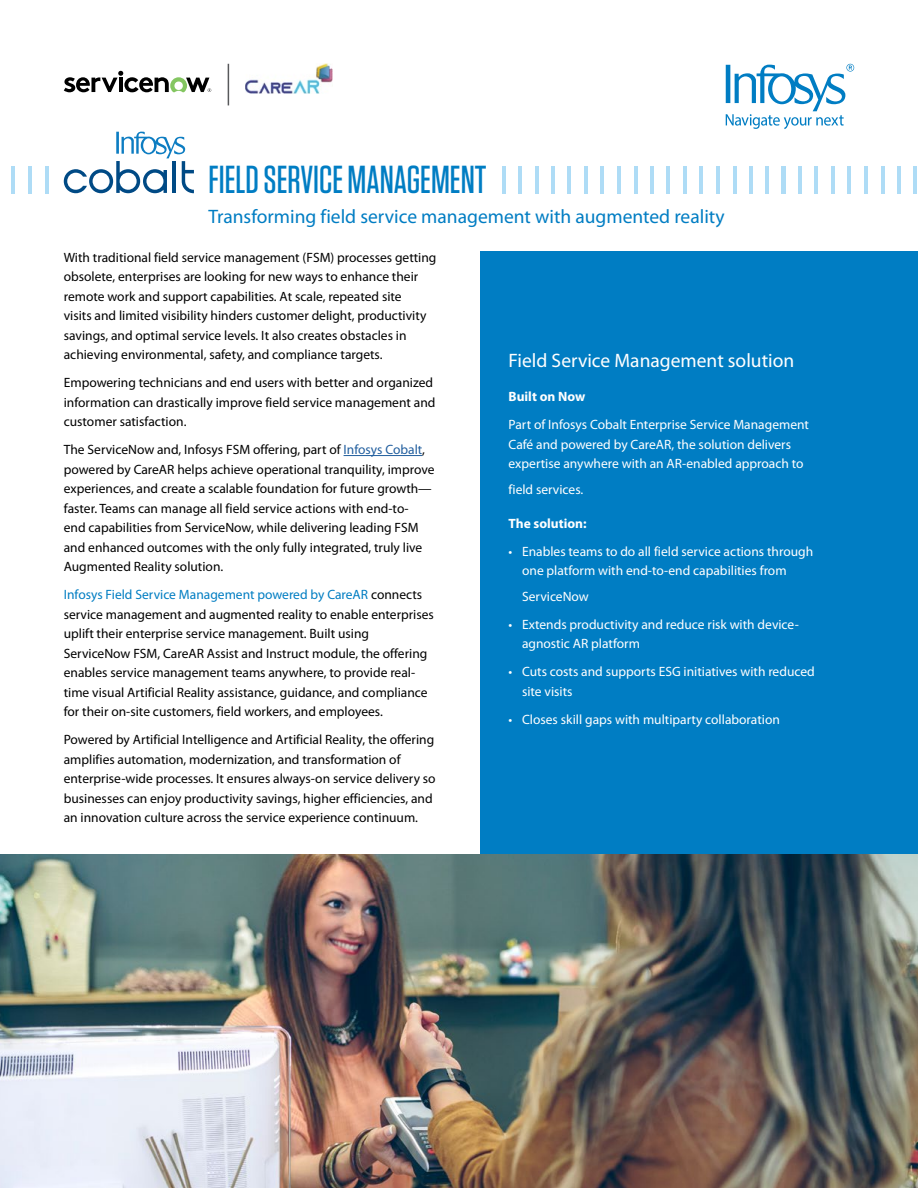
<style>
.page{position:relative;width:918px;height:1188px;background:#fff}
.page>*{position:absolute;margin:0;border:0;box-sizing:border-box;transform-origin:0 0}
.t1{font:500 39px "Tungsten";color:#007dc3;scale:.96 1}
.t2{font:19.5px "Myriad Pro";color:#007dc3}
.t3{font:19.5px "Myriad Pro";color:#fff}
.t4{font:13.5px/19.5px "Myriad Pro";color:#000}
.t5{font:13.5px/19.5px "Myriad Pro";color:#fff}
.t6{font:700 13.5px "Myriad Pro";color:#fff}
.s1{color:#215e9e}
.s2{color:#007dc2}
</style>
<div class="page">
<svg style="left:726px;top:64px;width:128px;height:65px"></svg>
<hr style="left:45px;top:166px;width:3px;height:27px;background:#aedcf6">
<hr style="left:28px;top:166px;width:3px;height:27px;background:#aedcf6">
<hr style="left:12px;top:166px;width:3px;height:27px;background:#aedcf6">
<hr style="left:518px;top:166px;width:4px;height:27px;background:#aedcf6">
<hr style="left:502px;top:166px;width:3px;height:27px;background:#aedcf6">
<hr style="left:535px;top:166px;width:3px;height:27px;background:#aedcf6">
<hr style="left:551px;top:166px;width:3px;height:27px;background:#aedcf6">
<hr style="left:568px;top:166px;width:3px;height:27px;background:#aedcf6">
<hr style="left:733px;top:166px;width:3px;height:27px;background:#aedcf6">
<hr style="left:766px;top:166px;width:3px;height:27px;background:#aedcf6">
<hr style="left:716px;top:166px;width:4px;height:27px;background:#aedcf6">
<hr style="left:667px;top:166px;width:3px;height:27px;background:#aedcf6">
<hr style="left:650px;top:166px;width:4px;height:27px;background:#aedcf6">
<hr style="left:700px;top:166px;width:3px;height:27px;background:#aedcf6">
<hr style="left:683px;top:166px;width:4px;height:27px;background:#aedcf6">
<hr style="left:634px;top:166px;width:3px;height:27px;background:#aedcf6">
<hr style="left:584px;top:166px;width:3px;height:27px;background:#aedcf6">
<hr style="left:617px;top:166px;width:3px;height:27px;background:#aedcf6">
<hr style="left:601px;top:166px;width:3px;height:27px;background:#aedcf6">
<hr style="left:749px;top:166px;width:4px;height:27px;background:#aedcf6">
<hr style="left:782px;top:166px;width:4px;height:27px;background:#aedcf6">
<hr style="left:798px;top:166px;width:4px;height:27px;background:#aedcf6">
<hr style="left:897px;top:166px;width:4px;height:27px;background:#aedcf6">
<hr style="left:881px;top:166px;width:3px;height:27px;background:#aedcf6">
<hr style="left:914px;top:166px;width:3px;height:27px;background:#aedcf6">
<hr style="left:864px;top:166px;width:4px;height:27px;background:#aedcf6">
<hr style="left:815px;top:166px;width:3px;height:27px;background:#aedcf6">
<hr style="left:848px;top:166px;width:3px;height:27px;background:#aedcf6">
<hr style="left:831px;top:166px;width:4px;height:27px;background:#aedcf6">
<hr style="left:344px;top:455px;width:78px;height:1px;background:#215e9e">
<div style="left:480px;top:252px;width:438px;height:608px;background:#007dc3"></div>
<img style="left:246px;top:64px;width:87px;height:30px">
<img style="left:0;top:855px;width:918px;height:333px">
<svg style="left:64px;top:132px;width:130px;height:61px"></svg>
<svg style="left:64px;top:71px;width:147px;height:21px"></svg>
<hr style="left:228px;top:64px;width:1px;height:41px;background:#58595b">
<h1 class="t1" style="left:208px;top:159px;width:291px">FIELD SERVICE MANAGEMENT</h1>
<h2 class="t2" style="left:208px;top:204px;width:518px">Transforming field service management with augmented reality</h2>
<p class="t4" style="left:64px;top:247px;width:374px">With traditional field service management (FSM) processes getting obsolete, enterprises are looking for new ways to enhance their remote work and support capabilities. At scale, repeated site<br>visits and limited visibility hinders customer delight, productivity savings, and optimal service levels. It also creates obstacles in achieving environmental, safety, and compliance targets.</p>
<p class="t4" style="left:64px;top:373px;width:373px">Empowering technicians and end users with better and organized information can drastically improve field service management and customer satisfaction.</p>
<p class="t4" style="left:64px;top:440px;width:372px">The ServiceNow and, Infosys FSM offering, part of <span class="s1">Infosys Cobalt</span>, powered by CareAR helps achieve operational tranquility, improve experiences, and create a scalable foundation for future growth— faster. Teams can manage all field service actions with end-to-<br>end capabilities from ServiceNow, while delivering leading FSM and enhanced outcomes with the only fully integrated, truly live Augmented Reality solution.</p>
<p class="t4" style="left:64px;top:585px;width:372px"><span class="s2">Infosys Field Service Management powered by CareAR</span> connects service management and augmented reality to enable enterprises uplift their enterprise service management. Built using ServiceNow FSM, CareAR Assist and Instruct module, the offering enables service management teams anywhere, to provide real&shy;time visual Artificial Reality assistance, guidance, and compliance for their on-site customers, field workers, and employees.</p>
<p class="t4" style="left:64px;top:730px;width:373px">Powered by Artificial Intelligence and Artificial Reality, the offering amplifies automation, modernization, and transformation of enterprise-wide processes. It ensures always-on service delivery so businesses can enjoy productivity savings, higher efficiencies, and an innovation culture across the service experience continuum.</p>
<h2 class="t3" style="left:509px;top:349px;width:287px">Field Service Management solution</h2>
<p class="t6" style="left:509px;top:388px;width:78px">Built on Now</p>
<p class="t5" style="left:509px;top:415px;width:302px">Part of Infosys Cobalt Enterprise Service Management<br>Café and powered by CareAR, the solution delivers expertise anywhere with an AR-enabled approach to</p>
<p class="t5" style="left:509px;top:479px;width:76px">field services.</p>
<p class="t6" style="left:509px;top:514px;width:80px">The solution:</p>
<p class="t5" style="left:522px;top:541px;width:293px;text-indent:-14px">• Enables teams to do all field service actions through one platform with end-to-end capabilities from</p>
<p class="t5" style="left:522px;top:586px;width:68px">ServiceNow</p>
<p class="t5" style="left:522px;top:614px;width:278px;text-indent:-14px">• Extends productivity and reduce risk with device&shy;agnostic AR platform</p>
<p class="t5" style="left:522px;top:662px;width:294px;text-indent:-14px">• Cuts costs and supports ESG initiatives with reduced site visits</p>
<p class="t5" style="left:509px;top:709px;width:273px">• Closes skill gaps with multiparty collaboration</p>
</div>
